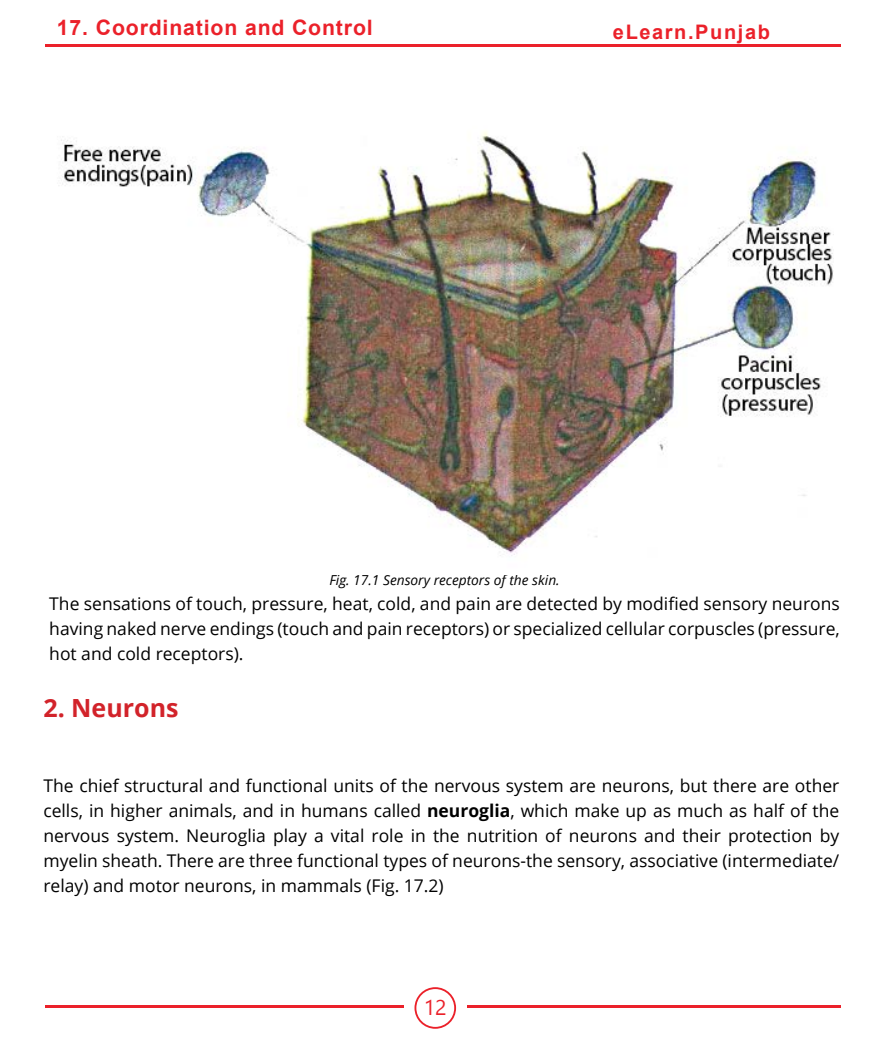
<style>
.page{position:relative;width:886px;height:1053px;background:#fff}
.page>*{position:absolute;margin:0;border:0;box-sizing:border-box;transform-origin:0 0}
.t1{font:700 25px "Open Sans";color:#d2232a}
.t2{font:700 21.25px "Arial";letter-spacing:.04em;color:#eb212a}
.t3{font:21.25px "Segoe UI";color:#eb212a}
.t4{font:700 20px "Arial";letter-spacing:.08em;color:#eb212a}
.t5{font:17.5px/25px "Open Sans";color:#000;text-align:justify}
.t6{font:italic 13.75px "Open Sans";color:#000}
.s1{font-weight:700}
</style>
<div class="page">
<hr style="left:45px;top:1005px;width:359px;height:2px;background:#eb212a">
<hr style="left:467px;top:1005px;width:374px;height:2px;background:#eb212a">
<svg style="left:414px;top:987px;width:42px;height:41px"></svg>
<div style="left:416px;top:988px;width:38px;height:38px;background:#fff;border-radius:50%"></div>
<hr style="left:45px;top:45px;width:796px;height:2px;background:#eb212a">
<img style="left:61px;top:131px;width:772px;height:425px">
<p class="t2" style="left:57px;top:12px;width:317px">17. Coordination and Control</p>
<p class="t4" style="left:613px;top:18px;width:159px">eLearn.Punjab</p>
<p class="t6" style="left:329px;top:570px;width:232px">Fig. 17.1 Sensory receptors of the skin.</p>
<p class="t5" style="left:49px;top:590px;width:792px">The sensations of touch, pressure, heat, cold, and pain are detected by modified sensory neurons having naked nerve endings (touch and pain receptors) or specialized cellular corpuscles (pressure, hot and cold receptors).</p>
<h1 class="t1" style="left:43px;top:690px;width:137px">2. Neurons</h1>
<p class="t5" style="left:43px;top:772px;width:797px">The chief structural and functional units of the nervous system are neurons, but there are other cells, in higher animals, and in humans called <span class="s1">neuroglia</span>, which make up as much as half of the nervous system. Neuroglia play a vital role in the nutrition of neurons and their protection by myelin sheath. There are three functional types of neurons-the sensory, associative (intermediate/ relay) and motor neurons, in mammals (Fig. 17.2)</p>
<p class="t3" style="left:424px;top:990px;width:24px">12</p>
</div>
